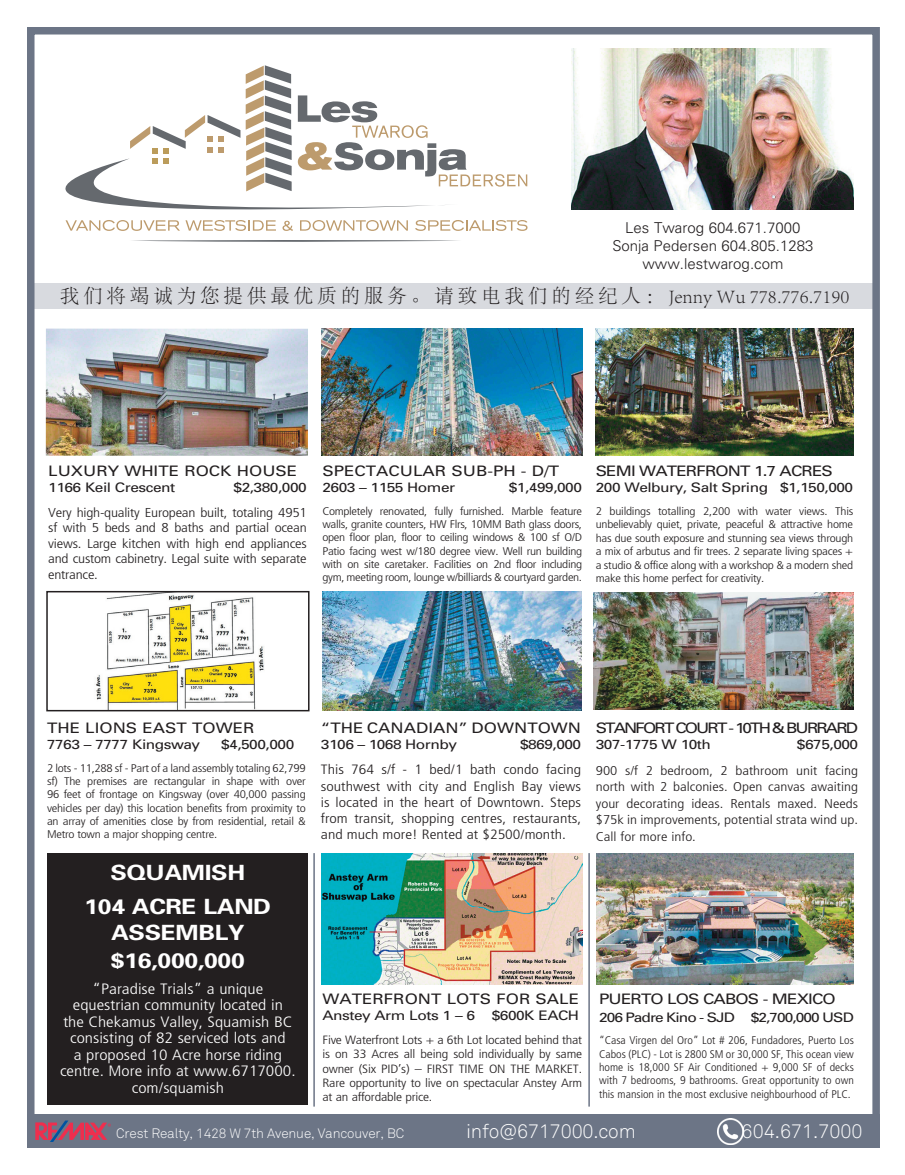
<style>
.page{position:relative;width:905px;height:1175px;background:#fff}
.page>*{position:absolute;margin:0;border:0;box-sizing:border-box;transform-origin:0 0}
.t1{font:700 21px/34.2px "Univers";letter-spacing:-.015em;color:#fff;text-align:center;scale:1.18 1}
.t2{font:300 19.5px "Adobe Song Std";letter-spacing:.2em;color:#231f20}
.t3{font:300 19.5px "Akkurat";letter-spacing:-.01em;color:#fff}
.t4{font:300 condensed 15px/16.5px "Frutiger";color:#fff;text-align:center;scale:1.18 1}
.t5{font:300 15px/18px "Univers";color:#231f20;text-align:center}
.t6{font:14.4px "Univers";color:#231f20;scale:1.18 1}
.t7{font:14.4px "Univers";letter-spacing:-.05em;color:#231f20;scale:1.18 1}
.t8{font:14.4px "Univers";letter-spacing:-.11em;color:#231f20;scale:1.18 1}
.t9{font:300 condensed 13.5px/16.2px "Frutiger";color:#231f20;text-align:justify;scale:1.18 1}
.t10{font:300 13.5px "Akkurat";letter-spacing:-.01em;color:#fff}
.t11{font:13.2px "Univers";letter-spacing:-.03em;color:#231f20;scale:1.18 1}
.t12{font:13.2px "Univers";letter-spacing:-.06em;color:#231f20;scale:1.18 1}
.t13{font:300 condensed 12.9px/15.5px "Frutiger";letter-spacing:-.015em;color:#231f20;text-align:justify;scale:1.18 1}
.t14{font:300 condensed 12.75px/16.5px "Frutiger";color:#231f20;text-align:justify;scale:1.18 1}
.t15{font:300 condensed 12px/14.4px "Frutiger";letter-spacing:-.015em;color:#231f20;text-align:justify;scale:1.18 1}
.t16{font:300 condensed 11.1px/13.4px "Frutiger";letter-spacing:-.02em;color:#231f20;text-align:justify;scale:1.18 1}
.t17{font:300 condensed 11.1px/13.4px "Frutiger";letter-spacing:-.02em;color:#231f20;text-align:justify;scale:1.07 1}
</style>
<div class="page">
<div style="left:34px;top:284px;width:841px;height:25px;background:#d8dadf"></div>
<div style="left:27px;top:27px;width:852px;height:1121px;border:8px solid #6c7586"></div>
<img style="left:572px;top:49px;width:281px;height:160px">
<svg style="left:65px;top:65px;width:462px;height:166px"></svg>
<svg style="left:132px;top:240px;width:327px;height:2px"></svg>
<div style="left:27px;top:1114px;width:852px;height:34px;background:#6c7586"></div>
<div style="left:47px;top:853px;width:260px;height:251px;background:#231f20"></div>
<svg style="left:35px;top:1120px;width:76px;height:21px"></svg>
<img style="left:717px;top:1118px;width:27px;height:26px">
<hr style="left:313px;top:853px;width:2px;height:253px;background:#6c7586">
<hr style="left:588px;top:853px;width:2px;height:253px;background:#6c7586">
<img style="left:46px;top:328px;width:262px;height:128px">
<img style="left:595px;top:329px;width:259px;height:127px">
<img style="left:321px;top:329px;width:261px;height:127px">
<img style="left:322px;top:591px;width:259px;height:119px">
<img style="left:95px;top:594px;width:169px;height:114px">
<div style="left:46px;top:591px;width:263px;height:120px;border:2px solid #231f20"></div>
<img style="left:596px;top:853px;width:257px;height:131px">
<img style="left:321px;top:853px;width:261px;height:131px">
<img style="left:593px;top:592px;width:260px;height:118px">
<h3 class="t5" style="left:612px;top:218px;width:202px">Les Twarog 604.671.7000<br>Sonja Pedersen 604.805.1283 www.lestwarog.com</h3>
<h2 class="t2" style="left:60px;top:285px;width:791px">我们将竭诚为您提供最优质的服务。请致电我们的经纪人：Jenny Wu 778.776.7190</h2>
<p class="t6" style="left:48px;top:461px;width:212px">LUXURY WHITE ROCK HOUSE</p>
<p class="t11" style="left:48px;top:479px;width:109px">1166 Keil Crescent</p>
<p class="t11" style="left:233px;top:479px;width:63px">$2,380,000</p>
<p class="t13" style="left:48px;top:505px;width:220px">Very high-quality European built, totaling 4951 sf with 5 beds and 8 baths and partial ocean views. Large kitchen with high end appliances and custom cabinetry. Legal suite with separate entrance.</p>
<p class="t6" style="left:322px;top:461px;width:202px">SPECTACULAR SUB-PH - D/T</p>
<p class="t11" style="left:322px;top:479px;width:114px">2603 – 1155 Homer</p>
<p class="t11" style="left:509px;top:479px;width:63px">$1,499,000</p>
<p class="t16" style="left:322px;top:504px;width:221px">Completely renovated, fully furnished. Marble feature walls, granite counters, HW Flrs, 10MM Bath glass doors, open floor plan, floor to ceiling windows &amp; 100 sf O/D Patio facing west w/180 degree view. Well run building with on site caretaker. Facilities on 2nd floor including gym, meeting room, lounge w/billiards &amp; courtyard garden.</p>
<p class="t7" style="left:596px;top:461px;width:202px">SEMI WATERFRONT 1.7 ACRES</p>
<p class="t11" style="left:596px;top:479px;width:220px">200 Welbury, Salt Spring $1,150,000</p>
<p class="t16" style="left:596px;top:504px;width:220px">2 buildings totalling 2,200 with water views. This unbelievably quiet, private, peaceful &amp; attractive home has due south exposure and stunning sea views through a mix of arbutus and fir trees. 2 separate living spaces + a studio &amp; office along with a workshop &amp; a modern shed make this home perfect for creativity.</p>
<p class="t6" style="left:47px;top:718px;width:177px">THE LIONS EAST TOWER</p>
<p class="t11" style="left:47px;top:736px;width:131px">7763 – 7777 Kingsway</p>
<p class="t11" style="left:221px;top:736px;width:63px">$4,500,000</p>
<p class="t16" style="left:47px;top:761px;width:221px">2 lots - 11,288 sf - Part of a land assembly totaling 62,799 sf) The premises are rectangular in shape with over 96 feet of frontage on Kingsway (over 40,000 passing vehicles per day) this location benefits from proximity to an array of amenities close by from residential, retail &amp; Metro town a major shopping centre.</p>
<h1 class="t1" style="left:85px;top:855px;width:160px">SQUAMISH<br>104 ACRE LAND</h1>
<h1 class="t1" style="left:111px;top:917px;width:115px;line-height:28.8px;text-align:left">ASSEMBLY $16,000,000</h1>
<h3 class="t4" style="left:60px;top:980px;width:201px">“Paradise Trials” a unique equestrian community located in<br>the Chekamus Valley, Squamish BC consisting of 82 serviced lots and<br>a proposed 10 Acre horse riding centre. More info at www.6717000. com/squamish</h3>
<p class="t6" style="left:321px;top:718px;width:222px">“THE CANADIAN” DOWNTOWN</p>
<p class="t11" style="left:321px;top:736px;width:117px">3106 – 1068 Hornby</p>
<p class="t11" style="left:520px;top:736px;width:53px">$869,000</p>
<p class="t9" style="left:321px;top:762px;width:222px">This 764 s/f - 1 bed/1 bath condo facing southwest with city and English Bay views is located in the heart of Downtown. Steps from transit, shopping centres, restaurants, and much more! Rented at $2500/month.</p>
<p class="t8" style="left:596px;top:718px;width:224px">STANFORT COURT - 10TH &amp; BURRARD</p>
<p class="t11" style="left:596px;top:736px;width:99px">307-1775 W 10th</p>
<p class="t11" style="left:797px;top:736px;width:53px">$675,000</p>
<p class="t14" style="left:596px;top:762px;width:224px">900 s/f 2 bedroom, 2 bathroom unit facing north with 2 balconies. Open canvas awaiting your decorating ideas. Rentals maxed. Needs $75k in improvements, potential strata wind up.<br>Call for more info.</p>
<p class="t6" style="left:322px;top:989px;width:219px">WATERFRONT LOTS FOR SALE</p>
<p class="t11" style="left:322px;top:1007px;width:131px">Anstey Arm Lots 1 – 6</p>
<p class="t11" style="left:491px;top:1007px;width:75px">$600K EACH</p>
<p class="t15" style="left:322px;top:1032px;width:221px">Five Waterfront Lots + a 6th Lot located behind that is on 33 Acres all being sold individually by same owner (Six PID’s) – FIRST TIME ON THE MARKET.<br>Rare opportunity to live on spectacular Anstey Arm at an affordable price.</p>
<p class="t7" style="left:599px;top:989px;width:202px">PUERTO LOS CABOS - MEXICO</p>
<p class="t12" style="left:599px;top:1009px;width:217px">206 Padre Kino - SJD $2,700,000 USD</p>
<p class="t17" style="left:599px;top:1033px;width:240px">“Casa Virgen del Oro” Lot # 206, Fundadores, Puerto Los Cabos (PLC) - Lot is 2800 SM or 30,000 SF, This ocean view home is 18,000 SF Air Conditioned + 9,000 SF of decks with 7 bedrooms, 9 bathrooms. Great opportunity to own this mansion in the most exclusive neighbourhood of PLC.</p>
<p class="t10" style="left:116px;top:1125px;width:289px">Crest Realty, 1428 W 7th Avenue, Vancouver, BC</p>
<h2 class="t3" style="left:466px;top:1119px;width:171px">info@6717000.com</h2>
<h2 class="t3" style="left:741px;top:1119px;width:123px">604.671.7000</h2>
</div>
